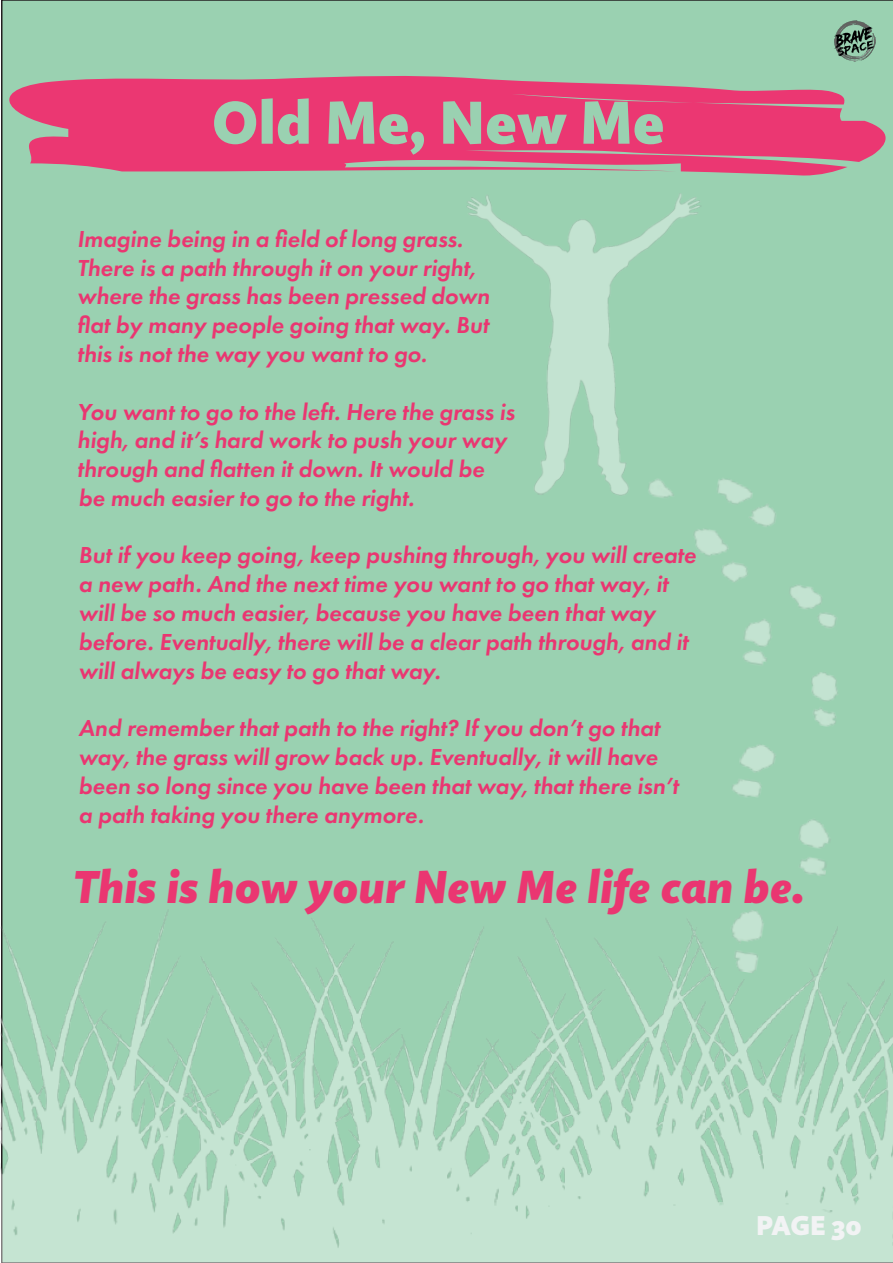
<style>
.page{position:relative;width:893px;height:1263px;background:#fff}
.page>*{position:absolute;margin:0;border:0;box-sizing:border-box;transform-origin:0 0}
.t1{font:900 60px "Quire Sans Pro";color:#9ad1b1}
.t2{font:italic 900 45.75px "Quire Sans Pro";color:#ea3671}
.t3{font:900 27px "Quire Sans Pro";letter-spacing:-.005em;color:#f2f3f4}
.t4{font:italic 600 24px/28.8px "Futura PT";color:#ea3671}
</style>
<div class="page">
<div style="left:1px;top:0;width:892px;height:909px;background:#9ad1b1"></div>
<img style="left:829px;top:3px;width:52px;height:71px">
<svg style="left:1px;top:74px;width:892px;height:102px;background:#d8597f"></svg>
<img style="left:0;top:909px;width:893px;height:354px">
<div style="left:574px;top:466px;width:311px;height:516px;background:#9ad1b1"></div>
<img style="left:456px;top:185px;width:246px;height:315px">
<h1 class="t1" style="left:212px;top:84px;width:454px">Old Me, New Me</h1>
<p class="t4" style="left:77px;top:224px;width:414px">Imagine being in a field of long grass.<br>There is a path through it on your right, where the grass has been pressed down flat by many people going that way. But this is not the way you want to go.</p>
<p class="t4" style="left:77px;top:397px;width:439px">You want to go to the left. Here the grass is high, and it’s hard work to push your way through and flatten it down. It would be be much easier to go to the right.</p>
<p class="t4" style="left:78px;top:540px;width:619px">But if you keep going, keep pushing through, you will create a new path. And the next time you want to go that way, it will be so much easier, because you have been that way before. Eventually, there will be a clear path through, and it will always be easy to go that way.</p>
<p class="t4" style="left:78px;top:713px;width:602px">And remember that path to the right? If you don’t go that way, the grass will grow back up. Eventually, it will have been so long since you have been that way, that there isn’t a path taking you there anymore.</p>
<h2 class="t2" style="left:73px;top:857px;width:733px">This is how your New Me life can be.</h2>
<p class="t3" style="left:756px;top:1208px;width:107px">PAGE 30</p>
</div>
